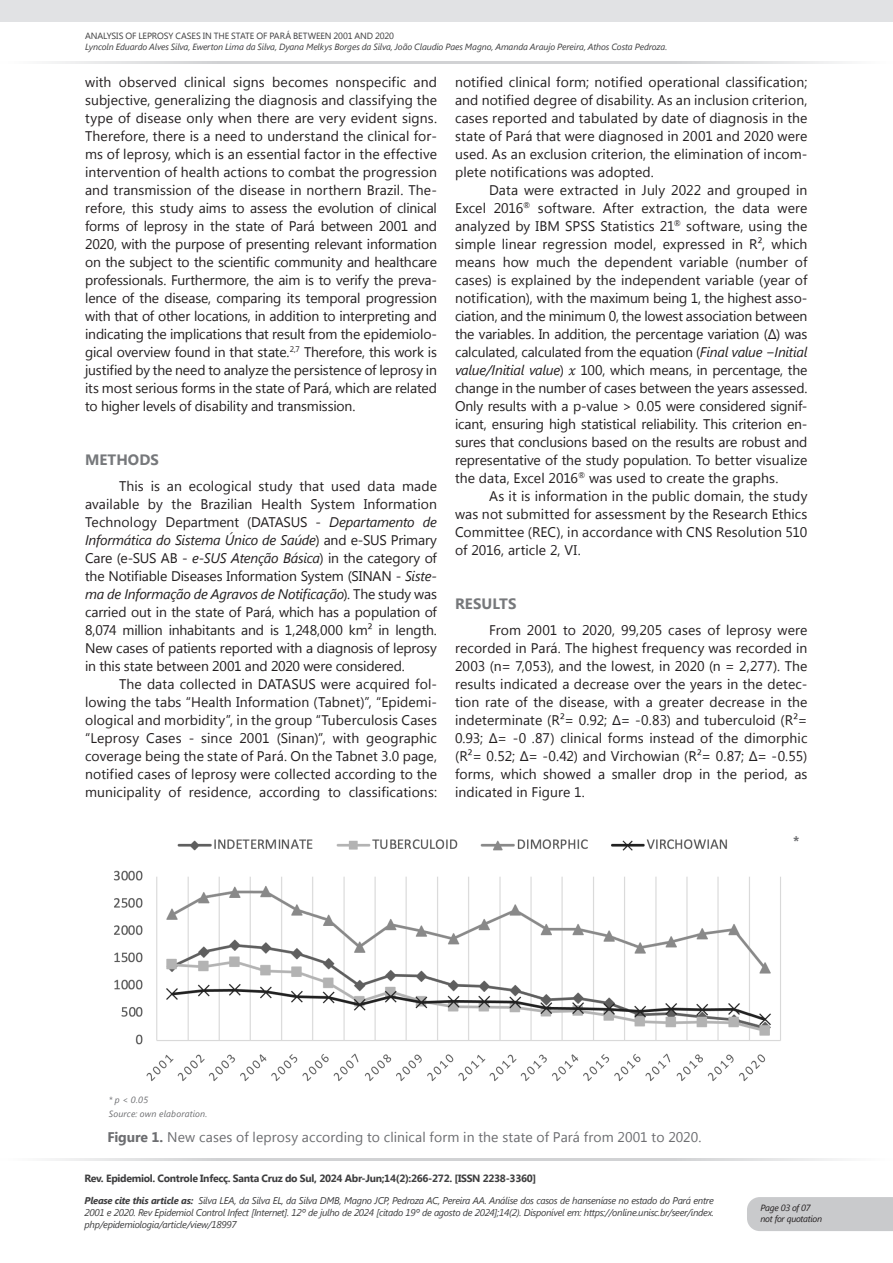
<style>
.page{position:relative;width:893px;height:1263px;background:#fff}
.page>*{position:absolute;margin:0;border:0;box-sizing:border-box;transform-origin:0 0}
.SESSAO{font:700 15px "Segoe UI";letter-spacing:.005em;color:#76787b}
.texto_ok{font:13.95px/18px "Segoe UI";letter-spacing:.005em;color:#231f20;text-align:justify}
.TABELA{font:13.95px "Segoe UI";letter-spacing:.01em;color:#6c6d70}
.TABELA-2{font:700 13.95px "Segoe UI";color:#6c6d70}
.t1{font:700 10.5px "Segoe UI";letter-spacing:-.03em;color:#3e3e3f}
.t2{font:italic 9.75px/11.7px "Segoe UI";letter-spacing:-.03em;color:#3e3e3f;text-align:justify}
.t3{font:italic 9px "Segoe UI";letter-spacing:-.01em;color:#3e3e3f}
.t4{font:9px "Segoe UI";letter-spacing:-.01em;color:#3e3e3f}
.legenda_TABELA{font:italic 9px "Segoe UI";letter-spacing:.02em;color:#6c6d70}
.t5{font:italic 9px "Segoe UI";letter-spacing:-.03em;color:#231f20}
.s1{font-style:italic}
.s2{font-weight:700}
</style>
<div class="page">
<hr style="left:0;top:61px;width:447px;height:3px;background:#d1d2d4">
<hr style="left:446px;top:61px;width:447px;height:3px;background:#d1d2d4">
<div style="left:0;top:0;width:893px;height:21px;background:#e1e2e4"></div>
<div style="left:747px;top:1197px;width:146px;height:34px;background:#c9cacc"></div>
<hr style="left:0;top:1158px;width:446px;height:3px;background:#d1d2d4">
<hr style="left:446px;top:1158px;width:446px;height:3px;background:#d1d2d4">
<img style="left:113px;top:839px;width:668px;height:242px">
<p class="t4" style="left:85px;top:29px;width:311px">ANALYSIS OF LEPROSY CASES IN THE STATE OF PARÁ BETWEEN 2001 AND 2020</p>
<p class="t3" style="left:85px;top:40px;width:584px">Lyncoln Eduardo Alves Silva, Ewerton Lima da Silva, Dyana Melkys Borges da Silva, João Claudio Paes Magno, Amanda Araujo Pereira, Athos Costa Pedroza.</p>
<p class="texto_ok" style="left:85px;top:72px;width:353px">with observed clinical signs becomes nonspecific and subjective, generalizing the diagnosis and classifying the type of disease only when there are very evident signs.<br>Therefore, there is a need to understand the clinical for&shy;ms of leprosy, which is an essential factor in the effective intervention of health actions to combat the progression and transmission of the disease in northern Brazil. The&shy;refore, this study aims to assess the evolution of clinical forms of leprosy in the state of Pará between 2001 and 2020, with the purpose of presenting relevant information on the subject to the scientific community and healthcare professionals. Furthermore, the aim is to verify the preva&shy;lence of the disease, comparing its temporal progression with that of other locations, in addition to interpreting and indicating the implications that result from the epidemiolo&shy;gical overview found in that state.<sup>2,7</sup> Therefore, this work is justified by the need to analyze the persistence of leprosy in its most serious forms in the state of Pará, which are related to higher levels of disability and transmission.</p>
<p class="SESSAO" style="left:85px;top:449px;width:75px">METHODS</p>
<p class="texto_ok" style="left:85px;top:477px;width:353px;text-indent:34px">This is an ecological study that used data made available by the Brazilian Health System Information Technology Department (DATASUS - <span class="s1">Departamento de Informática do Sistema Único de Saúde</span>) and e-SUS Primary Care (e-SUS AB - <span class="s1">e-SUS Atenção Básica</span>) in the category of the Notifiable Diseases Information System (SINAN - <span class="s1">Siste&shy;ma de Informação de Agravos de Notificação</span>). The study was carried out in the state of Pará, which has a population of 8,074 million inhabitants and is 1,248,000 km² in length.<br>New cases of patients reported with a diagnosis of leprosy in this state between 2001 and 2020 were considered.</p>
<p class="texto_ok" style="left:85px;top:675px;width:353px;text-indent:34px">The data collected in DATASUS were acquired fol&shy;lowing the tabs “Health Information (Tabnet)”, “Epidemi&shy;ological and morbidity”, in the group “Tuberculosis Cases “Leprosy Cases - since 2001 (Sinan)”, with geographic coverage being the state of Pará. On the Tabnet 3.0 page, notified cases of leprosy were collected according to the municipality of residence, according to classifications:</p>
<p class="texto_ok" style="left:455px;top:72px;width:354px">notified clinical form; notified operational classification; and notified degree of disability. As an inclusion criterion, cases reported and tabulated by date of diagnosis in the state of Pará that were diagnosed in 2001 and 2020 were used. As an exclusion criterion, the elimination of incom&shy;plete notifications was adopted.</p>
<p class="texto_ok" style="left:455px;top:180px;width:354px;text-indent:34px">Data were extracted in July 2022 and grouped in Excel 2016<sup>®</sup> software. After extraction, the data were analyzed by IBM SPSS Statistics 21<sup>®</sup> software, using the simple linear regression model, expressed in R², which means how much the dependent variable (number of cases) is explained by the independent variable (year of notification), with the maximum being 1, the highest asso&shy;ciation, and the minimum 0, the lowest association between the variables. In addition, the percentage variation (Δ) was calculated, calculated from the equation (<span class="s1">Final value</span> −<span class="s1">Initial value/Initial value</span>) 100, which means, in percentage, the change in the number of cases between the years assessed.<br>Only results with a p-value &gt; 0.05 were considered signif&shy;icant, ensuring high statistical reliability. This criterion en&shy;sures that conclusions based on the results are robust and representative of the study population. To better visualize the data, Excel 2016<sup>®</sup> was used to create the graphs.</p>
<p class="texto_ok" style="left:455px;top:486px;width:354px;text-indent:34px">As it is information in the public domain, the study was not submitted for assessment by the Research Ethics Committee (REC), in accordance with CNS Resolution 510 of 2016, article 2, VI.</p>
<p class="SESSAO" style="left:455px;top:593px;width:63px">RESULTS</p>
<p class="texto_ok" style="left:455px;top:621px;width:354px;text-indent:34px">From 2001 to 2020, 99,205 cases of leprosy were recorded in Pará. The highest frequency was recorded in 2003 (n= 7,053), and the lowest, in 2020 (n = 2,277). The results indicated a decrease over the years in the detec&shy;tion rate of the disease, with a greater decrease in the indeterminate (R²= 0.92; Δ= -0.83) and tuberculoid (R²= 0.93; Δ= -0 .87) clinical forms instead of the dimorphic (R²= 0.52; Δ= -0.42) and Virchowian (R²= 0.87; Δ= -0.55) forms, which showed a smaller drop in the period, as indicated in Figure 1.</p>
<p class="TABELA-2" style="left:793px;top:831px;width:8px">*</p>
<p class="legenda_TABELA" style="left:109px;top:1093px;width:41px">* p &lt; 0.05</p>
<p class="legenda_TABELA" style="left:109px;top:1107px;width:100px">Source: own elaboration.</p>
<p class="TABELA" style="left:107px;top:1127px;width:595px"><span class="s2">Figure 1.</span> New cases of leprosy according to clinical form in the state of Pará from 2001 to 2020.</p>
<p class="t1" style="left:85px;top:1170px;width:453px">Rev. Epidemiol. Controle Infecç. Santa Cruz do Sul, 2024 Abr-Jun;14(2):266-272. [ISSN 2238-3360]</p>
<p class="t2" style="left:85px;top:1194px;width:631px"><span class="s2">Please cite this article as:</span> Silva LEA, da Silva EL, da Silva DMB, Magno JCP, Pedroza AC, Pereira AA. Análise dos casos de hanseníase no estado do Pará entre 2001 e 2020. Rev Epidemiol Control Infect [Internet]. 12º de julho de 2024 [citado 19º de agosto de 2024];14(2). Disponível em: https://online.unisc.br/seer/index. php/epidemiologia/article/view/18997</p>
<p class="t5" style="left:760px;top:1201px;width:52px">Page 03 of 07</p>
<p class="t5" style="left:760px;top:1212px;width:63px">not for quotation</p>
</div>
